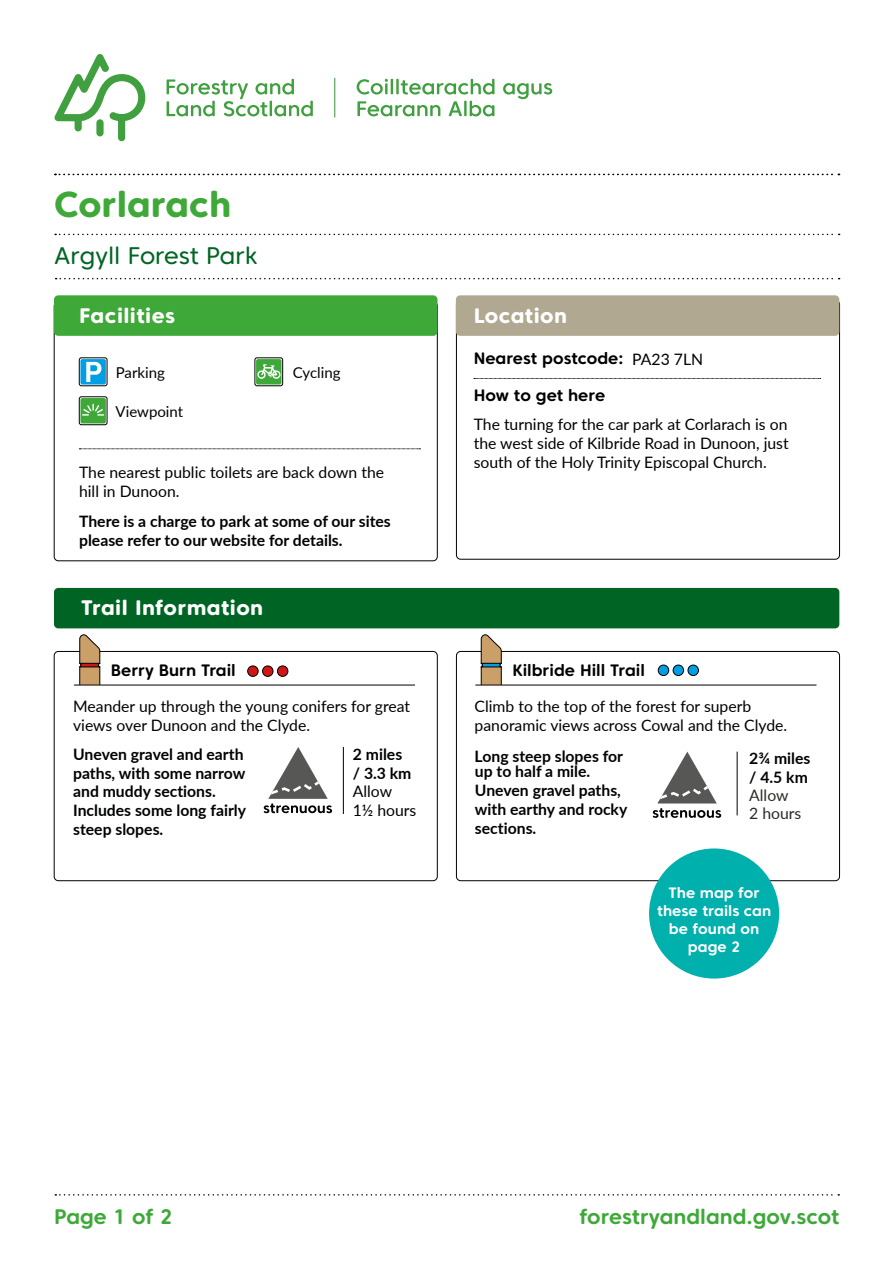
<style>
.page{position:relative;width:893px;height:1263px;background:#fff}
.page>*{position:absolute;margin:0;border:0;box-sizing:border-box;transform-origin:0 0}
.Header_1_-_H1{font:800 36px "Core Sans CR 75";color:#3ea938}
.Header_2_-_H2{font:24px "Core Sans CR 45";color:#006524}
.Header_3_-_H3{font:800 21px "Core Sans CR 75";letter-spacing:.02em;color:#fff}
.Web_address{font:700 21px "Core Sans CR 65";color:#3ea938}
.Titles_Bold{font:700 16.5px "Core Sans CR 65";color:#000}
.Body_copy{font:15.75px/18.9px "Lato";color:#000;text-align:justify}
.Body_copy_bold{font:700 15.75px/18.9px "Lato";color:#010202}
.Facilities_-_P1{font:15.75px "Lato";color:#000}
.Body_copy-2{font:15.75px "Lato";color:#2d2a26}
.Extra_info{font:700 15px/18px "Core Sans CR 65";color:#fff;text-align:center}
.Facilities_-_P1-2{font:15px "Lato";color:#000}
</style>
<div class="page">
<svg style="left:167px;top:79px;width:146px;height:37px"></svg>
<svg style="left:357px;top:79px;width:36px;height:16px"></svg>
<hr style="left:396px;top:79px;width:3px;height:15px;background:#409f3f">
<svg style="left:401px;top:79px;width:93px;height:16px"></svg>
<svg style="left:503px;top:83px;width:49px;height:16px"></svg>
<svg style="left:357px;top:101px;width:83px;height:15px"></svg>
<svg style="left:449px;top:101px;width:13px;height:15px"></svg>
<hr style="left:464px;top:101px;width:3px;height:15px;background:#409f3f">
<svg style="left:470px;top:101px;width:24px;height:15px"></svg>
<svg style="left:55px;top:54px;width:90px;height:87px"></svg>
<hr style="left:334px;top:78px;width:1px;height:40px;background:#409f3f">
<svg style="left:55px;top:1194px;width:784px;height:1px"></svg>
<svg style="left:79px;top:358px;width:28px;height:28px"></svg>
<div style="left:79px;top:358px;width:28px;height:28px;border:1px solid #000;border-radius:2px"></div>
<svg style="left:79px;top:397px;width:28px;height:28px"></svg>
<div style="left:79px;top:397px;width:28px;height:28px;border:1px solid #000;border-radius:2px"></div>
<svg style="left:255px;top:358px;width:28px;height:28px"></svg>
<div style="left:255px;top:358px;width:28px;height:28px;border:1px solid #000;border-radius:2px"></div>
<div style="left:54px;top:295px;width:383px;height:41px;background:#3ea938;border-radius:4px"></div>
<div style="left:456px;top:295px;width:383px;height:41px;background:#b0a891;border-radius:4px"></div>
<svg style="left:474px;top:378px;width:347px;height:1px"></svg>
<div style="left:54px;top:588px;width:785px;height:40px;background:#006524;border-radius:4px"></div>
<svg style="left:55px;top:174px;width:785px;height:1px"></svg>
<svg style="left:55px;top:234px;width:785px;height:1px"></svg>
<svg style="left:56px;top:278px;width:784px;height:1px"></svg>
<svg style="left:79px;top:449px;width:341px;height:1px"></svg>
<div style="left:54px;top:651px;width:383px;height:230px;border:1px solid #000;border-radius:4px"></div>
<svg style="left:79px;top:634px;width:21px;height:51px"></svg>
<svg style="left:264px;top:747px;width:68px;height:66px"></svg>
<hr style="left:343px;top:747px;width:1px;height:67px;background:#000">
<hr style="left:74px;top:685px;width:341px;height:1px;background:#000">
<div style="left:248px;top:666px;width:10px;height:10px;background:#cd1719;border-radius:50%"></div>
<div style="left:247px;top:666px;width:11px;height:10px;border:1px solid #000;border-radius:50%"></div>
<div style="left:277px;top:666px;width:11px;height:10px;background:#cd1719;border-radius:50%"></div>
<div style="left:277px;top:666px;width:11px;height:10px;border:1px solid #000;border-radius:50%"></div>
<div style="left:263px;top:666px;width:10px;height:10px;background:#cd1719;border-radius:50%"></div>
<div style="left:262px;top:666px;width:11px;height:10px;border:1px solid #000;border-radius:50%"></div>
<div style="left:456px;top:651px;width:384px;height:230px;border:1px solid #000;border-radius:4px"></div>
<svg style="left:481px;top:634px;width:21px;height:51px"></svg>
<svg style="left:653px;top:752px;width:68px;height:66px"></svg>
<hr style="left:737px;top:752px;width:1px;height:63px;background:#000">
<hr style="left:475px;top:685px;width:341px;height:1px;background:#000">
<div style="left:658px;top:665px;width:11px;height:10px;background:#009fe3;border-radius:50%"></div>
<div style="left:658px;top:665px;width:11px;height:11px;border:1px solid #000;border-radius:50%"></div>
<div style="left:688px;top:665px;width:10px;height:10px;background:#009fe3;border-radius:50%"></div>
<div style="left:688px;top:665px;width:11px;height:11px;border:1px solid #000;border-radius:50%"></div>
<div style="left:673px;top:665px;width:11px;height:10px;background:#009fe3;border-radius:50%"></div>
<div style="left:673px;top:665px;width:11px;height:11px;border:1px solid #000;border-radius:50%"></div>
<div style="left:649px;top:848px;width:130px;height:130px;background:#00b0ad;border-radius:50%"></div>
<h1 class="Header_1_-_H1" style="left:54px;top:182px;width:179px">Corlarach</h1>
<h2 class="Header_2_-_H2" style="left:54px;top:240px;width:205px">Argyll Forest Park</h2>
<h3 class="Header_3_-_H3" style="left:79px;top:303px;width:98px">Facilities</h3>
<h3 class="Header_3_-_H3" style="left:474px;top:302px;width:95px">Location</h3>
<p class="Titles_Bold" style="left:474px;top:348px;width:151px">Nearest postcode:</p>
<p class="Titles_Bold" style="left:474px;top:385px;width:133px">How to get here</p>
<p class="Body_copy" style="left:632px;top:349px;width:72px">PA23 7LN</p>
<p class="Facilities_-_P1-2" style="left:116px;top:362px;width:51px">Parking</p>
<p class="Facilities_-_P1-2" style="left:293px;top:362px;width:49px">Cycling</p>
<p class="Facilities_-_P1-2" style="left:116px;top:401px;width:69px">Viewpoint</p>
<p class="Body_copy" style="left:474px;top:414px;width:316px">The turning for the car park at Corlarach is on the west side of Kilbride Road in Dunoon, just south of the Holy Trinity Episcopal Church.</p>
<p class="Facilities_-_P1" style="left:79px;top:461px;width:307px">The nearest public toilets are back down the</p>
<p class="Facilities_-_P1" style="left:79px;top:479px;width:102px">hill in Dunoon.</p>
<p class="Body_copy_bold" style="left:79px;top:512px;width:313px">There is a charge to park at some of our sites please refer to our website for details.</p>
<h3 class="Header_3_-_H3" style="left:81px;top:595px;width:184px">Trail Information</h3>
<p class="Titles_Bold" style="left:111px;top:659px;width:126px">Berry Burn Trail</p>
<p class="Titles_Bold" style="left:512px;top:659px;width:134px">Kilbride Hill Trail</p>
<p class="Body_copy" style="left:73px;top:696px;width:338px">Meander up through the young conifers for great views over Dunoon and the Clyde.</p>
<p class="Body_copy_bold" style="left:73px;top:744px;width:174px">Uneven gravel and earth paths, with some narrow and muddy sections.<br>Includes some long fairly steep slopes.</p>
<p class="Body_copy_bold" style="left:353px;top:744px;width:51px">2 miles</p>
<p class="Body_copy_bold" style="left:353px;top:763px;width:60px">/ 3.3 km</p>
<p class="Body_copy" style="left:353px;top:782px;width:41px">Allow</p>
<p class="Body_copy" style="left:353px;top:800px;width:65px">1½ hours</p>
<p class="Body_copy" style="left:475px;top:696px;width:278px">Climb to the top of the forest for superb</p>
<p class="Body_copy" style="left:475px;top:715px;width:314px">panoramic views across Cowal and the Clyde.</p>
<p class="Body_copy_bold" style="left:475px;top:746px;width:150px">Long steep slopes for</p>
<p class="Body_copy_bold" style="left:749px;top:748px;width:63px">2¾ miles</p>
<p class="Body_copy_bold" style="left:749px;top:767px;width:60px">/ 4.5 km</p>
<p class="Body_copy-2" style="left:749px;top:784px;width:41px">Allow</p>
<p class="Body_copy-2" style="left:749px;top:802px;width:54px">2 hours</p>
<p class="Body_copy_bold" style="left:475px;top:761px;width:154px">up to half a mile.<br>Uneven gravel paths, with earthy and rocky sections.</p>
<p class="Extra_info" style="left:657px;top:883px;width:116px">The map for these trails can be found on page 2</p>
<h3 class="Web_address" style="left:54px;top:1203px;width:120px">Page 1 of 2</h3>
<p class="Web_address" style="left:579px;top:1203px;width:261px">forestryandland.gov.scot</p>
</div>
